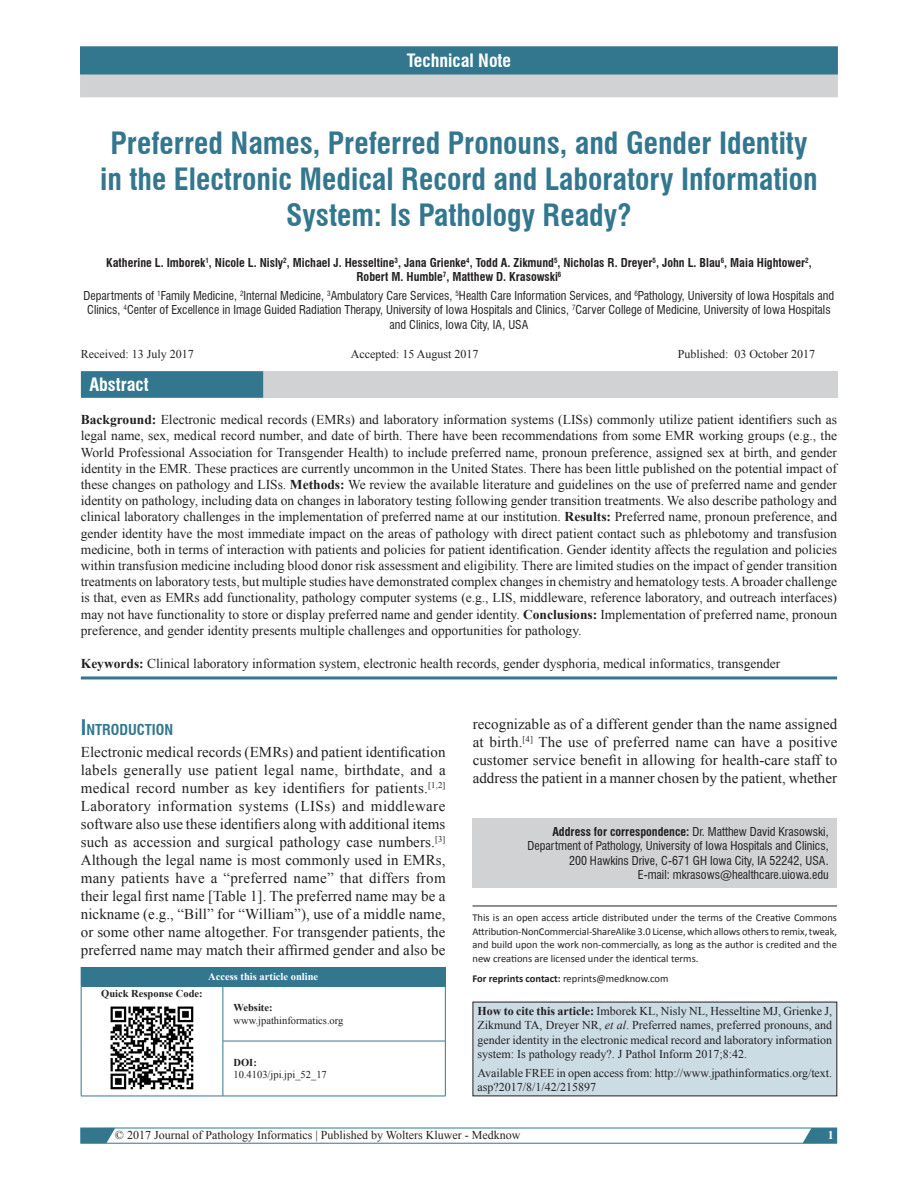
<style>
.page{position:relative;width:918px;height:1188px;background:#fff}
.page>*{position:absolute;margin:0;border:0;box-sizing:border-box;transform-origin:0 0}
.AT{font:700 condensed 30px/36px "Swiss 721 BT";color:#33778f;text-align:center}
.AH{font:700 condensed 18px "Swiss 721 BT";color:#fff}
.ABSH{font:700 condensed 18px "Swiss 721 BT";color:#fff}
.TX{font:15px/18px "Times New Roman";letter-spacing:.005em;color:#231f20;text-align:justify}
.t1{font:700 condensed 14.7px "Swiss 721 BT";color:#33778f}
.ABS{font:13.5px/16.2px "Times New Roman";color:#231f20;text-align:justify}
.KWD{font:13.5px "Times New Roman";color:#231f20}
.HTC{font:12px/14.4px "Times New Roman";color:#231f20;text-align:justify}
.AFF{font:condensed 12px/14.4px "Swiss 721 BT";color:#231f20;text-align:center}
.ADD{font:condensed 12px/14.4px "Swiss 721 BT";color:#231f20;text-align:right}
.AU{font:700 condensed 12px/14.4px "Swiss 721 BT";color:#231f20;text-align:center}
.HIS{font:12px "Times New Roman";color:#231f20}
.t2{font:700 12px "Times New Roman";color:#fff}
.OS{font:10.5px/13.5px "Calibri";color:#231f20;text-align:justify}
.Website{font:10.5px/12.6px "Times New Roman";color:#231f20}
.ATAO{font:700 10.5px "Times New Roman";color:#fff}
.QRC{font:700 10.5px "Times New Roman";color:#231f20}
.s1{font-weight:700}
.s2{font-size:21px}
.s3{font-style:italic}
</style>
<div class="page">
<svg style="left:80px;top:1128px;width:758px;height:16px"></svg>
<div style="left:81px;top:371px;width:756px;height:27px;background:#d1d2d4"></div>
<div style="left:81px;top:371px;width:182px;height:27px;background:#33778f"></div>
<div style="left:80px;top:46px;width:758px;height:51px;background:#d1d2d4"></div>
<div style="left:81px;top:47px;width:756px;height:27px;background:#33778f"></div>
<div style="left:80px;top:46px;width:758px;height:29px;border:2px solid #33778f"></div>
<hr style="left:81px;top:676px;width:756px;height:3px;background:#33778f">
<div style="left:473px;top:818px;width:364px;height:70px;background:#d1d2d4"></div>
<div style="left:81px;top:967px;width:364px;height:19px;background:#33778f"></div>
<svg style="left:445px;top:967px;width:1px;height:19px"></svg>
<hr style="left:81px;top:986px;width:1px;height:55px;background:#33778f">
<hr style="left:81px;top:1041px;width:1px;height:55px;background:#33778f">
<hr style="left:81px;top:986px;width:142px;height:1px;background:#33778f">
<hr style="left:223px;top:986px;width:1px;height:55px;background:#33778f">
<hr style="left:223px;top:986px;width:223px;height:1px;background:#33778f">
<hr style="left:445px;top:986px;width:1px;height:55px;background:#33778f">
<hr style="left:81px;top:1096px;width:142px;height:1px;background:#33778f">
<hr style="left:223px;top:1041px;width:1px;height:55px;background:#33778f">
<hr style="left:223px;top:1041px;width:223px;height:1px;background:#33778f">
<hr style="left:445px;top:1041px;width:1px;height:55px;background:#33778f">
<hr style="left:223px;top:1096px;width:223px;height:1px;background:#33778f">
<img style="left:110px;top:1006px;width:84px;height:84px">
<hr style="left:473px;top:906px;width:364px;height:1px;background:#231f20">
<div style="left:473px;top:1002px;width:364px;height:94px;background:#cbdce5"></div>
<p class="AH" style="left:407px;top:50px;width:106px">Technical Note</p>
<p class="AT" style="left:100px;top:125px;width:719px">Preferred Names, Preferred Pronouns, and Gender Identity in the Electronic Medical Record and Laboratory Information<br>System: Is Pathology Ready?</p>
<p class="AU" style="left:106px;top:255px;width:707px">Katherine L. Imborek<sup>1</sup>, Nicole L. Nisly<sup>2</sup>, Michael J. Hesseltine<sup>3</sup>, Jana Grienke<sup>4</sup>, Todd A. Zikmund<sup>5</sup>, Nicholas R. Dreyer<sup>5</sup>, John L. Blau<sup>6</sup>, Maia Hightower<sup>2</sup>,<br>Robert M. Humble<sup>7</sup>, Matthew D. Krasowski<sup>6</sup></p>
<p class="AFF" style="left:84px;top:289px;width:752px">Departments of <sup>1</sup>Family Medicine, <sup>2</sup>Internal Medicine, <sup>3</sup>Ambulatory Care Services, <sup>5</sup>Health Care Information Services, and <sup>6</sup>Pathology, University of Iowa Hospitals and<br>Clinics, <sup>4</sup>Center of Excellence in Image Guided Radiation Therapy, University of Iowa Hospitals and Clinics, <sup>7</sup>Carver College of Medicine, University of Iowa Hospitals and Clinics, Iowa City, IA, USA</p>
<p class="HIS" style="left:81px;top:346px;width:114px">Received: 13 July 2017</p>
<p class="HIS" style="left:351px;top:346px;width:129px">Accepted: 15 August 2017</p>
<p class="HIS" style="left:678px;top:346px;width:139px">Published: 03 October 2017</p>
<p class="ABSH" style="left:89px;top:374px;width:61px">Abstract</p>
<p class="ABS" style="left:81px;top:411px;width:758px"><span class="s1">Background:</span> Electronic medical records (EMRs) and laboratory information systems (LISs) commonly utilize patient identifiers such as legal name, sex, medical record number, and date of birth. There have been recommendations from some EMR working groups (e.g., the World Professional Association for Transgender Health) to include preferred name, pronoun preference, assigned sex at birth, and gender identity in the EMR. These practices are currently uncommon in the United States. There has been little published on the potential impact of these changes on pathology and LISs. <span class="s1">Methods:</span> We review the available literature and guidelines on the use of preferred name and gender identity on pathology, including data on changes in laboratory testing following gender transition treatments. We also describe pathology and clinical laboratory challenges in the implementation of preferred name at our institution. <span class="s1">Results:</span> Preferred name, pronoun preference, and gender identity have the most immediate impact on the areas of pathology with direct patient contact such as phlebotomy and transfusion medicine, both in terms of interaction with patients and policies for patient identification. Gender identity affects the regulation and policies within transfusion medicine including blood donor risk assessment and eligibility. There are limited studies on the impact of gender transition treatments on laboratory tests, but multiple studies have demonstrated complex changes in chemistry and hematology tests. Abroader challenge is that, even as EMRs add functionality, pathology computer systems (e.g., LIS, middleware, reference laboratory, and outreach interfaces) may not have functionality to store or display preferred name and gender identity. <span class="s1">Conclusions:</span> Implementation of preferred name, pronoun preference, and gender identity presents multiple challenges and opportunities for pathology.</p>
<p class="KWD" style="left:81px;top:654px;width:701px"><span class="s1">Keywords:</span> Clinical laboratory information system, electronic health records, gender dysphoria, medical informatics, transgender</p>
<h1 class="t1" style="left:81px;top:721px;width:94px"><span class="s2">I</span>NTRODUCTION</h1>
<p class="TX" style="left:81px;top:743px;width:366px">Electronic medical records (EMRs) and patient identification labels generally use patient legal name, birthdate, and a medical record number as key identifiers for patients.<sup>[1,2] </sup>Laboratory information systems (LISs) and middleware software also use these identifiers along with additional items such as accession and surgical pathology case numbers.<sup>[3] </sup>Although the legal name is most commonly used in EMRs, many patients have a “preferred name” that differs from their legal first name [Table 1]. The preferred name may be a nickname (e.g., “Bill” for “William”), use of a middle name, or some other name altogether. For transgender patients, the preferred name may match their affirmed gender and also be</p>
<p class="ATAO" style="left:208px;top:969px;width:111px">Access this article online</p>
<p class="QRC" style="left:101px;top:986px;width:103px">Quick Response Code:</p>
<p class="Website" style="left:234px;top:1001px;width:111px"><span class="s1">Website: </span>www.jpathinformatics.org</p>
<p class="Website" style="left:234px;top:1056px;width:95px"><span class="s1">DOI:<br></span>10.4103/jpi.jpi_52_17</p>
<p class="TX" style="left:473px;top:715px;width:366px">recognizable as of a different gender than the name assigned at birth.<sup>[4]</sup> The use of preferred name can have a positive customer service benefit in allowing for health‑care staff to address the patient in a manner chosen by the patient, whether</p>
<p class="ADD" style="left:528px;top:824px;width:303px"><span class="s1">Address for correspondence:</span> Dr. Matthew David Krasowski, Department of Pathology, University of Iowa Hospitals and Clinics, 200 Hawkins Drive, C‑671 GH Iowa City, IA 52242, USA.<br>E‑mail: mkrasows@healthcare.uiowa.edu</p>
<p class="OS" style="left:473px;top:911px;width:366px">This is an open access article distributed under the terms of the Creative Commons Attribution-NonCommercial-ShareAlike 3.0 License, which allows others to remix, tweak, and build upon the work non-commercially, as long as the author is credited and the new creations are licensed under the identical terms.</p>
<p class="OS" style="left:473px;top:971px;width:198px"><span class="s1">For reprints contact:</span> reprints@medknow.com</p>
<p class="HTC" style="left:478px;top:1003px;width:356px"><span class="s1">How to cite this article:</span> Imborek KL, Nisly NL, Hesseltine MJ, Grienke J, Zikmund TA, Dreyer NR, <span class="s3">et al</span>. Preferred names, preferred pronouns, and gender identity in the electronic medical record and laboratory information system: Is pathology ready?. J Pathol Inform 2017;8:42.</p>
<p class="HTC" style="left:478px;top:1065px;width:356px">Available FREE in open access from: http://www.jpathinformatics.org/text. asp?2017/8/1/42/215897</p>
<p class="HTC" style="left:115px;top:1128px;width:407px">© 2017 Journal of Pathology Informatics | Published by Wolters Kluwer - Medknow</p>
<p class="t2" style="left:828px;top:1127px;width:7px">1</p>
</div>
